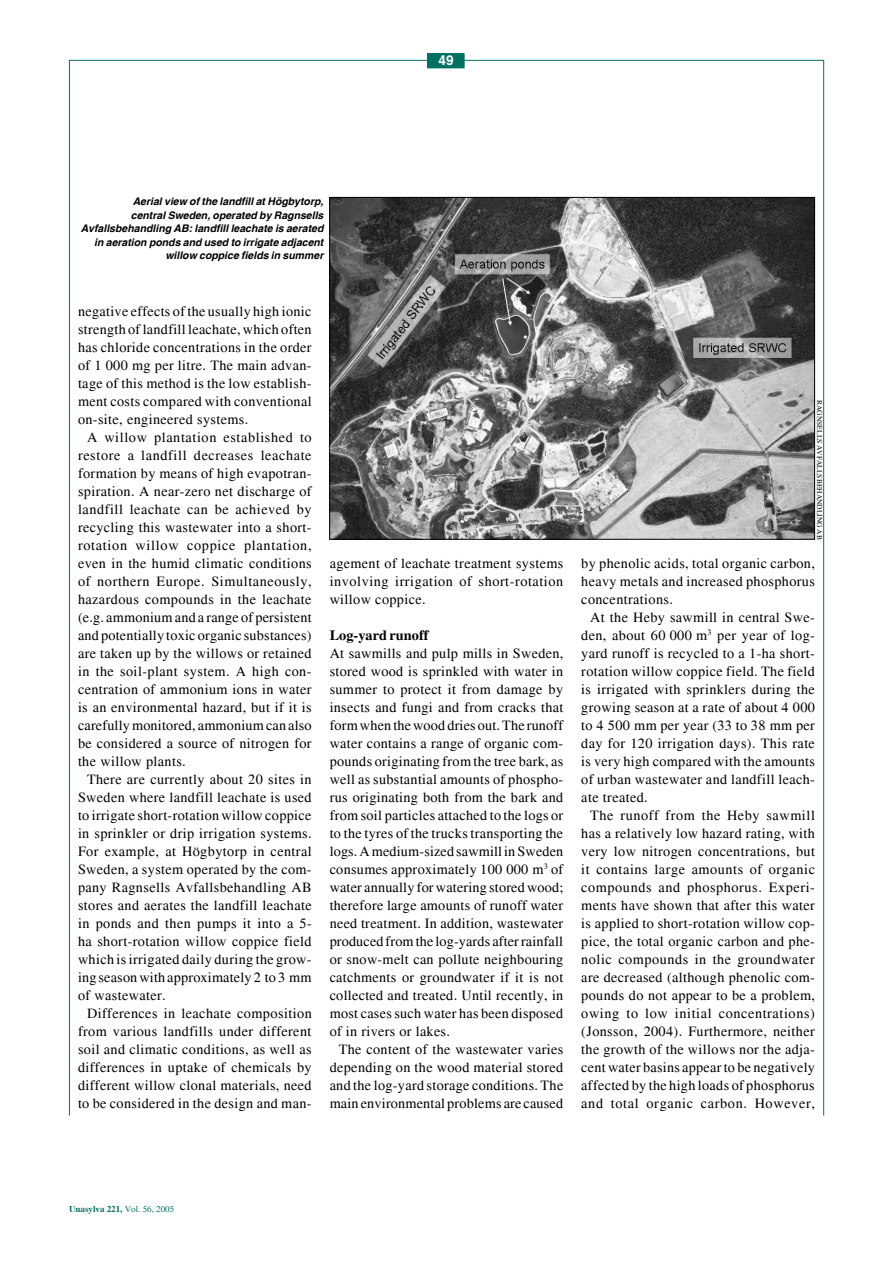
<style>
.page{position:relative;width:893px;height:1263px;background:#fff}
.page>*{position:absolute;margin:0;border:0;box-sizing:border-box;transform-origin:0 0}
.t1{font:14.25px/18px "Times";letter-spacing:.025em;color:#000;text-align:justify}
.t2{font:700 14.25px "Times";letter-spacing:.005em;color:#000}
.t3{font:700 13.5px "Helvetica";color:#fff}
.t4{font:italic 700 10.5px/13.5px "Helvetica";color:#000;text-align:right}
.t5{font:700 9px "Times";color:#007161}
.t6{font:7.5px "Times";color:#000}
.s1{font-weight:400}
</style>
<div class="page">
<div style="left:428px;top:54px;width:36px;height:14px;background:#007161"></div>
<img style="left:331px;top:199px;width:482px;height:339px">
<p class="t3" style="left:439px;top:52px;width:16px">49</p>
<p class="t4" style="left:81px;top:195px;width:244px">Aerial view of the landfill at Högbytorp,<br>central Sweden, operated by Ragnsells Avfallsbehandling AB: landfill leachate is aerated in aeration ponds and used to irrigate adjacent willow coppice fields in summer</p>
<p class="t1" style="left:78px;top:302px;width:235px">negative effects of the usually high ionic strength of landfill leachate, which often has chloride concentrations in the order of 1 000 mg per litre. The main advan&shy;tage of this method is the low establish&shy;ment costs compared with conventional on-site, engineered systems.</p>
<p class="t1" style="left:78px;top:428px;width:235px;text-indent:9px">A willow plantation established to restore a landfill decreases leachate formation by means of high evapotran&shy;spiration. A near-zero net discharge of landfill leachate can be achieved by recycling this wastewater into a short&shy;rotation willow coppice plantation, even in the humid climatic conditions of northern Europe. Simultaneously, hazardous compounds in the leachate (e.g. ammonium and a range of persistent and potentially toxic organic substances) are taken up by the willows or retained in the soil-plant system. A high con&shy;centration of ammonium ions in water is an environmental hazard, but if it is carefully monitored, ammonium can also be considered a source of nitrogen for the willow plants.</p>
<p class="t1" style="left:78px;top:770px;width:235px;text-indent:9px">There are currently about 20 sites in Sweden where landfill leachate is used to irrigate short-rotation willow coppice in sprinkler or drip irrigation systems.<br>For example, at Högbytorp in central Sweden, a system operated by the com&shy;pany Ragnsells Avfallsbehandling AB stores and aerates the landfill leachate in ponds and then pumps it into a 5- ha short-rotation willow coppice field which is irrigated daily during the grow&shy;ing season with approximately 2 to 3 mm of wastewater.</p>
<p class="t1" style="left:78px;top:1004px;width:235px;text-indent:9px">Differences in leachate composition from various landfills under different soil and climatic conditions, as well as differences in uptake of chemicals by different willow clonal materials, need to be considered in the design and man-</p>
<p class="t1" style="left:330px;top:554px;width:235px">agement of leachate treatment systems involving irrigation of short-rotation willow coppice.</p>
<p class="t2" style="left:330px;top:627px;width:100px">Log-yard runoff</p>
<p class="t1" style="left:330px;top:644px;width:235px">At sawmills and pulp mills in Sweden, stored wood is sprinkled with water in summer to protect it from damage by insects and fungi and from cracks that form when the wood dries out. The runoff water contains a range of organic com&shy;pounds originating from the tree bark, as well as substantial amounts of phospho&shy;rus originating both from the bark and from soil particles attached to the logs or to the tyres of the trucks transporting the logs. A medium-sized sawmill in Sweden consumes approximately 100 000 m<sup>3</sup> of water annually for watering stored wood; therefore large amounts of runoff water need treatment. In addition, wastewater produced from the log-yards after rainfall or snow-melt can pollute neighbouring catchments or groundwater if it is not collected and treated. Until recently, in most cases such water has been disposed of in rivers or lakes.</p>
<p class="t1" style="left:330px;top:1040px;width:235px;text-indent:9px">The content of the wastewater varies depending on the wood material stored and the log-yard storage conditions. The main environmental problems are caused</p>
<p class="t6" style="left:824px;top:400px;width:141px;rotate:90deg">Ragnsells Avfallsbehandling AB</p>
<p class="t1" style="left:581px;top:554px;width:235px">by phenolic acids, total organic carbon, heavy metals and increased phosphorus concentrations.</p>
<p class="t1" style="left:581px;top:608px;width:235px;text-indent:9px">At the Heby sawmill in central Swe&shy;den, about 60 000 m<sup>3</sup> per year of log&shy;yard runoff is recycled to a 1-ha short&shy;rotation willow coppice field. The field is irrigated with sprinklers during the growing season at a rate of about 4 000 to 4 500 mm per year (33 to 38 mm per day for 120 irrigation days). This rate is very high compared with the amounts of urban wastewater and landfill leach&shy;ate treated.</p>
<p class="t1" style="left:581px;top:806px;width:235px;text-indent:9px">The runoff from the Heby sawmill has a relatively low hazard rating, with very low nitrogen concentrations, but it contains large amounts of organic compounds and phosphorus. Experi&shy;ments have shown that after this water is applied to short-rotation willow cop&shy;pice, the total organic carbon and phe&shy;nolic compounds in the groundwater are decreased (although phenolic com&shy;pounds do not appear to be a problem, owing to low initial concentrations) (Jonsson, 2004). Furthermore, neither the growth of the willows nor the adja&shy;cent water basins appear to be negatively affected by the high loads of phosphorus and total organic carbon. However,</p>
<p class="t5" style="left:69px;top:1204px;width:107px">Unasylva 221, <span class="s1">Vol. 56, 2005</span></p>
</div>
